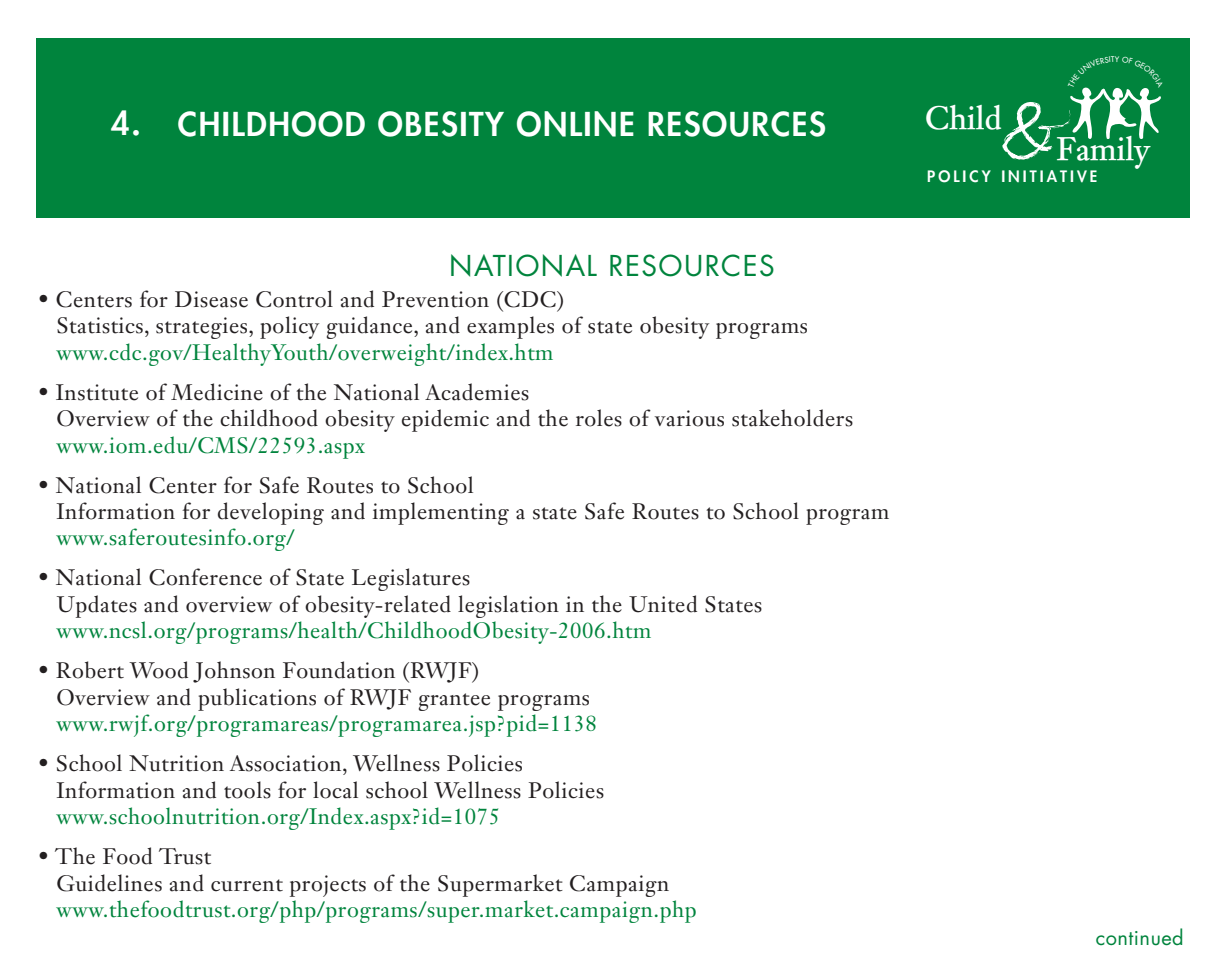
<style>
.page{position:relative;width:1224px;height:980px;background:#fff}
.page>*{position:absolute;margin:0;border:0;box-sizing:border-box;transform-origin:0 0}
.t1{font:600 32px "Futura Std";letter-spacing:.05em;color:#fff}
.t2{font:600 31.8px "Janson Text LT Std";color:#fff}
.t3{font:28px "Futura Std";letter-spacing:.05em;color:#00843d}
.t4{font:22px/26.4px "Janson Text LT Std";letter-spacing:.025em;color:#231f20}
.t5{font:20px "Futura Std";letter-spacing:.025em;color:#00843d}
.t6{font:600 15.4px "Futura Std";letter-spacing:.2em;color:#fff}
.s1{color:#00843d}
</style>
<div class="page">
<div style="left:36px;top:38px;width:1154px;height:179px;background:#00843d"></div>
<svg style="left:1002px;top:87px;width:159px;height:73px"></svg>
<p class="t1" style="left:111px;top:103px;width:31px">4.</p>
<p class="t1" style="left:178px;top:104px;width:649px">CHILDHOOD OBESITY ONLINE RESOURCES</p>
<p class="t3" style="left:449px;top:248px;width:327px">NATIONAL RESOURCES</p>
<p class="t4" style="left:56px;top:286px;width:753px;text-indent:-19px">• Centers for Disease Control and Prevention (CDC)<br>Statistics, strategies, policy guidance, and examples of state obesity programs <span class="s1">www.cdc.gov/HealthyYouth/overweight/index.htm</span></p>
<p class="t4" style="left:56px;top:378px;width:798px;text-indent:-19px">• Institute of Medicine of the National Academies<br>Overview of the childhood obesity epidemic and the roles of various stakeholders <span class="s1">www.iom.edu/CMS/22593.aspx</span></p>
<p class="t4" style="left:56px;top:471px;width:835px;text-indent:-19px">• National Center for Safe Routes to School<br>Information for developing and implementing a state Safe Routes to School program <span class="s1">www.saferoutesinfo.org/</span></p>
<p class="t4" style="left:56px;top:564px;width:707px;text-indent:-19px">• National Conference of State Legislatures<br>Updates and overview of obesity-related legislation in the United States <span class="s1">www.ncsl.org/programs/health/ChildhoodObesity-2006.htm</span></p>
<p class="t4" style="left:56px;top:657px;width:542px;text-indent:-19px">• Robert Wood Johnson Foundation (RWJF)<br>Overview and publications of RWJF grantee programs <span class="s1">www.rwjf.org/programareas/programarea.jsp?pid=1138</span></p>
<p class="t4" style="left:56px;top:750px;width:549px;text-indent:-19px">• School Nutrition Association, Wellness Policies<br>Information and tools for local school Wellness Policies <span class="s1">www.schoolnutrition.org/Index.aspx?id=1075</span></p>
<p class="t4" style="left:56px;top:842px;width:642px;text-indent:-19px">• The Food Trust<br>Guidelines and current projects of the Supermarket Campaign <span class="s1">www.thefoodtrust.org/php/programs/super.market.campaign.php</span></p>
<p class="t2" style="left:925px;top:98px;width:78px">Child</p>
<p class="t2" style="left:1057px;top:129px;width:95px">Family</p>
<p class="t6" style="left:927px;top:166px;width:172px">POLICY INITIATIVE</p>
<p class="t5" style="left:1096px;top:924px;width:90px">continued</p>
</div>
